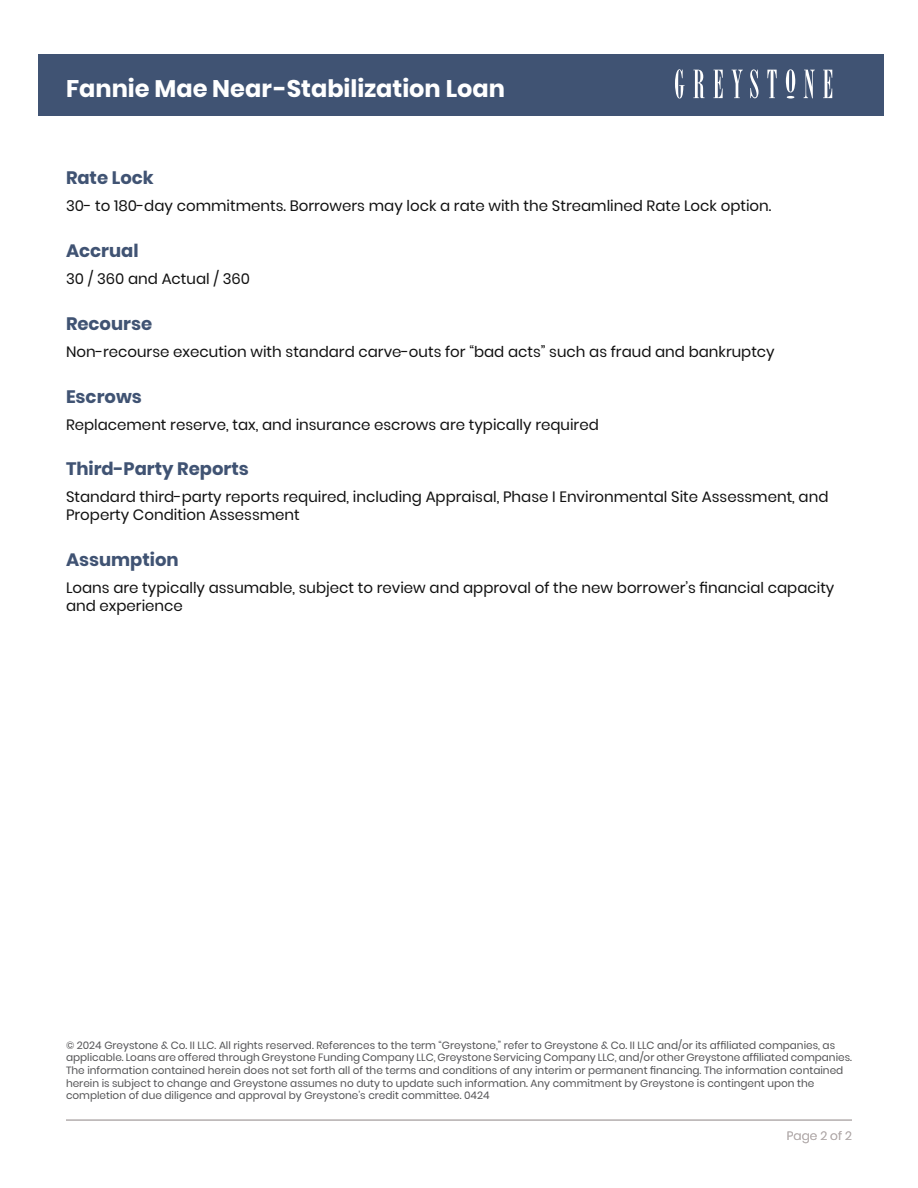
<style>
.page{position:relative;width:918px;height:1188px;background:#fff}
.page>*{position:absolute;margin:0;border:0;box-sizing:border-box;transform-origin:0 0}
.t1{font:700 24px "Poppins";color:#fff}
.t2{font:700 18px "Poppins";color:#405373}
.t3{font:15px/18px "Poppins";color:#111}
.t4{font:300 12px "Poppins";color:#b3acac}
.t5{font:10.5px/12.6px "Poppins";color:#545456}
</style>
<div class="page">
<div style="left:38px;top:54px;width:846px;height:62px;background:#405373"></div>
<svg style="left:675px;top:69px;width:157px;height:30px"></svg>
<hr style="left:66px;top:1120px;width:786px;height:1px;background:#b3acac">
<h1 class="t1" style="left:66px;top:75px;width:440px">Fannie Mae Near-Stabilization Loan</h1>
<h2 class="t2" style="left:66px;top:168px;width:89px">Rate Lock</h2>
<h3 class="t3" style="left:66px;top:197px;width:707px">30- to 180-day commitments. Borrowers may lock a rate with the Streamlined Rate Lock option.</h3>
<h2 class="t2" style="left:66px;top:241px;width:74px">Accrual</h2>
<h3 class="t3" style="left:66px;top:270px;width:186px">30 / 360 and Actual / 360</h3>
<h2 class="t2" style="left:66px;top:313px;width:88px">Recourse</h2>
<h3 class="t3" style="left:66px;top:343px;width:710px">Non-recourse execution with standard carve-outs for “bad acts” such as fraud and bankruptcy</h3>
<h2 class="t2" style="left:66px;top:386px;width:77px">Escrows</h2>
<h3 class="t3" style="left:66px;top:416px;width:534px">Replacement reserve, tax, and insurance escrows are typically required</h3>
<h2 class="t2" style="left:66px;top:459px;width:184px">Third-Party Reports</h2>
<h3 class="t3" style="left:66px;top:488px;width:764px">Standard third-party reports required, including Appraisal, Phase I Environmental Site Assessment, and<br>Property Condition Assessment</h3>
<h2 class="t2" style="left:66px;top:550px;width:114px">Assumption</h2>
<h3 class="t3" style="left:66px;top:579px;width:770px">Loans are typically assumable, subject to review and approval of the new borrower’s financial capacity and experience</h3>
<p class="t5" style="left:66px;top:1039px;width:788px">© 2024 Greystone &amp; Co. II LLC. All rights reserved. References to the term “Greystone,” refer to Greystone &amp; Co. II LLC and/or its affiliated companies, as applicable. Loans are offered through Greystone Funding Company LLC, Greystone Servicing Company LLC, and/or other Greystone affiliated companies.<br>The information contained herein does not set forth all of the terms and conditions of any interim or permanent financing. The information contained herein is subject to change and Greystone assumes no duty to update such information. Any commitment by Greystone is contingent upon the completion of due diligence and approval by Greystone’s credit committee. 0424</p>
<p class="t4" style="left:787px;top:1129px;width:67px">Page 2 of 2</p>
</div>
